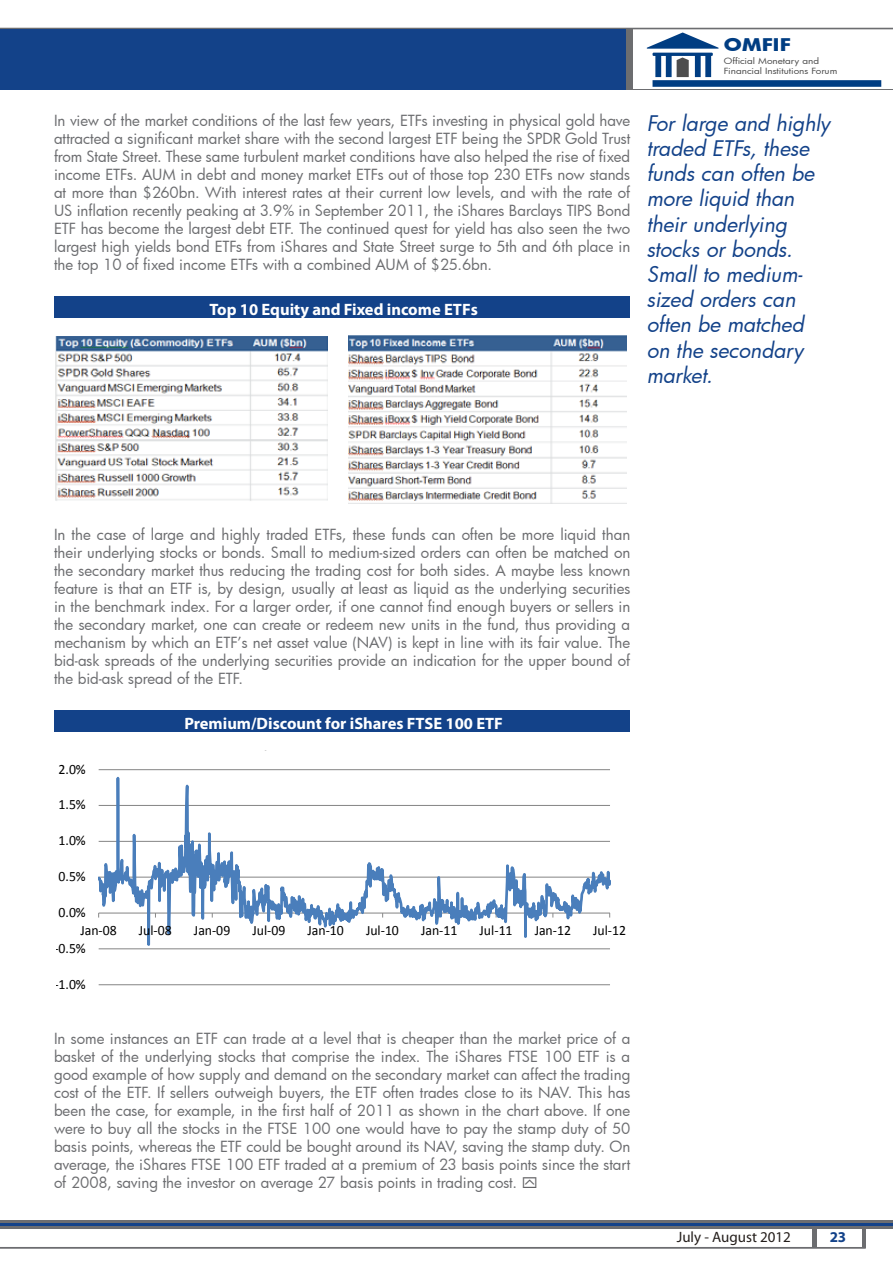
<style>
.page{position:relative;width:893px;height:1263px;background:#fff}
.page>*{position:absolute;margin:0;border:0;box-sizing:border-box;transform-origin:0 0}
.t1{font:italic 21px/25.2px "Futura";color:#134289}
.t2{font:700 17.1px "Futura";color:#003d82;scale:1.19 1}
.t3{font:700 16.5px "Myriad Pro";color:#fff}
.t4{font:15px/18px "Futura";color:#6c6d70;text-align:justify}
.t5{font:15px "Myriad Pro";color:#241e1b}
.t6{font:700 15px "Myriad Pro";color:#134289}
.t7{font:14.25px "Calibri";letter-spacing:-.005em;color:#000}
.t8{font:8.25px/9.9px "Futura";color:#4d4d4d;scale:1.19 1}
</style>
<div class="page">
<div style="left:812px;top:1222px;width:54px;height:26px;background:#6c6d70"></div>
<div style="left:817px;top:1222px;width:44px;height:25px;background:#fff"></div>
<hr style="left:0;top:1247px;width:866px;height:1px;background:#6c6d70">
<svg style="left:0;top:1220px;width:893px;height:8px;background:#5d6574"></svg>
<hr style="left:0;top:1223px;width:893px;height:2px;background:#134289">
<div style="left:54px;top:296px;width:575px;height:22px;background:#134289"></div>
<img style="left:55px;top:336px;width:273px;height:165px">
<img style="left:349px;top:335px;width:278px;height:168px">
<div style="left:54px;top:710px;width:575px;height:22px;background:#134289"></div>
<svg style="left:99px;top:769px;width:297px;height:216px"></svg>
<svg style="left:396px;top:769px;width:215px;height:216px"></svg>
<svg style="left:625px;top:29px;width:268px;height:61px"></svg>
<div style="left:633px;top:28px;width:260px;height:60px;background:#fff"></div>
<svg style="left:647px;top:33px;width:234px;height:54px"></svg>
<hr style="left:0;top:28px;width:893px;height:1px;background:#6c6d70">
<div style="left:0;top:29px;width:625px;height:61px;background:#134289"></div>
<p class="t4" style="left:54px;top:111px;width:578px">In view of the market conditions of the last few years, ETFs investing in physical gold have attracted a significant market share with the second largest ETF being the SPDR Gold Trust from State Street. These same turbulent market conditions have also helped the rise of fixed income ETFs. AUM in debt and money market ETFs out of those top 230 ETFs now stands at more than $260bn. With interest rates at their current low levels, and with the rate of US inflation recently peaking at 3.9% in September 2011, the iShares Barclays TIPS Bond ETF has become the largest debt ETF. The continued quest for yield has also seen the two largest high yields bond ETFs from iShares and State Street surge to 5th and 6th place in the top 10 of fixed income ETFs with a combined AUM of $25.6bn.</p>
<p class="t3" style="left:209px;top:299px;width:270px">Top 10 Equity and Fixed income ETFs</p>
<p class="t2" style="left:724px;top:33px;width:58px">OMFIF</p>
<p class="t8" style="left:724px;top:56px;width:97px">Official Monetary and<br>Financial Institutions Forum</p>
<h1 class="t1" style="left:647px;top:110px;width:185px">For large and highly traded ETFs, these funds can often be more liquid than their underlying stocks or bonds.<br>Small to medium&shy;sized orders can often be matched on the secondary market.</h1>
<p class="t4" style="left:54px;top:525px;width:578px">In the case of large and highly traded ETFs, these funds can often be more liquid than their underlying stocks or bonds. Small to medium-sized orders can often be matched on the secondary market thus reducing the trading cost for both sides. A maybe less known feature is that an ETF is, by design, usually at least as liquid as the underlying securities in the benchmark index. For a larger order, if one cannot find enough buyers or sellers in the secondary market, one can create or redeem new units in the fund, thus providing a mechanism by which an ETF’s net asset value (NAV) is kept in line with its fair value. The bid-ask spreads of the underlying securities provide an indication for the upper bound of the bid-ask spread of the ETF.</p>
<p class="t3" style="left:184px;top:713px;width:320px">Premium/Discount for iShares FTSE 100 ETF</p>
<p class="t7" style="left:59px;top:760px;width:29px">2.0%</p>
<p class="t7" style="left:59px;top:796px;width:29px">1.5%</p>
<p class="t7" style="left:59px;top:831px;width:29px">1.0%</p>
<p class="t7" style="left:59px;top:867px;width:29px">0.5%</p>
<p class="t7" style="left:59px;top:903px;width:29px">0.0%</p>
<p class="t7" style="left:80px;top:922px;width:38px">Jan-08</p>
<p class="t7" style="left:139px;top:922px;width:34px">Jul-08</p>
<p class="t7" style="left:194px;top:922px;width:38px">Jan-09</p>
<p class="t7" style="left:252px;top:922px;width:34px">Jul-09</p>
<p class="t7" style="left:308px;top:922px;width:38px">Jan-10</p>
<p class="t7" style="left:366px;top:922px;width:34px">Jul-10</p>
<p class="t7" style="left:421px;top:922px;width:38px">Jan-11</p>
<p class="t7" style="left:480px;top:922px;width:34px">Jul-11</p>
<p class="t7" style="left:535px;top:922px;width:38px">Jan-12</p>
<p class="t7" style="left:593px;top:922px;width:34px">Jul-12</p>
<p class="t7" style="left:54px;top:939px;width:33px">-0.5%</p>
<p class="t7" style="left:54px;top:975px;width:33px">-1.0%</p>
<p class="t4" style="left:54px;top:1029px;width:578px">In some instances an ETF can trade at a level that is cheaper than the market price of a basket of the underlying stocks that comprise the index. The iShares FTSE 100 ETF is a good example of how supply and demand on the secondary market can affect the trading cost of the ETF. If sellers outweigh buyers, the ETF often trades close to its NAV. This has been the case, for example, in the first half of 2011 as shown in the chart above. If one were to buy all the stocks in the FTSE 100 one would have to pay the stamp duty of 50 basis points, whereas the ETF could be bought around its NAV, saving the stamp duty. On average, the iShares FTSE 100 ETF traded at a premium of 23 basis points since the start of 2008, saving the investor on average 27 basis points in trading cost.</p>
<p class="t5" style="left:677px;top:1228px;width:116px">July - August 2012</p>
<p class="t6" style="left:830px;top:1227px;width:18px">23</p>
</div>
